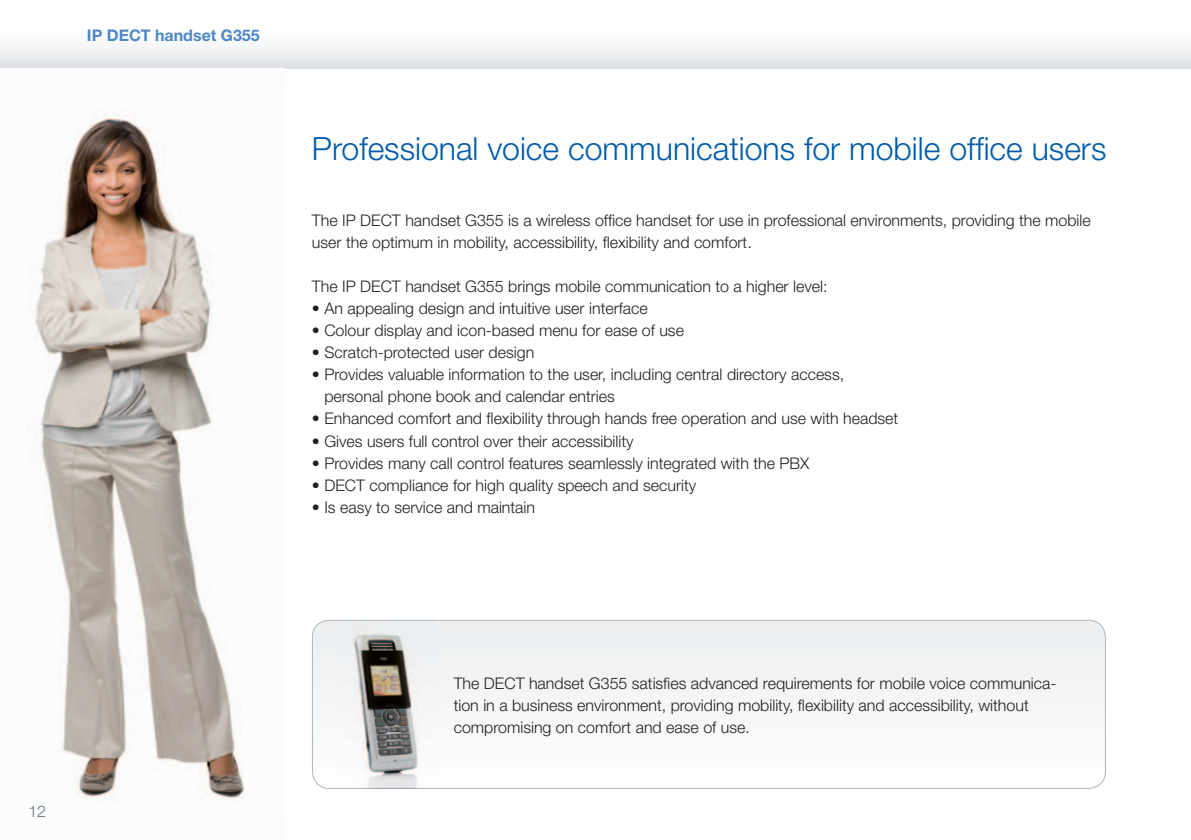
<style>
.page{position:relative;width:1191px;height:840px;background:#fff}
.page>*{position:absolute;margin:0;border:0;box-sizing:border-box;transform-origin:0 0}
.t1{font:300 32px "Helvetica Neue";color:#015aaa}
.t2{font:300 16px/22px "Helvetica Neue";color:#231f20}
.t3{font:700 16px "Helvetica Neue";color:#4d87c6}
.t4{font:300 16px "Helvetica Neue";color:#687379}
</style>
<div class="page">
<div style="left:0;top:26px;width:1191px;height:42px;background:linear-gradient(to bottom,#fff,#e1e4e7)"></div>
<svg style="left:1190px;top:26px;width:1px;height:42px"></svg>
<svg style="left:312px;top:619px;width:794px;height:169px;fill:#f4f6f7"></svg>
<div style="left:0;top:68px;width:285px;height:771px;background:#fbfbfc"></div>
<img style="left:35px;top:115px;width:210px;height:687px">
<img style="left:338px;top:675px;width:99px;height:57px">
<img style="left:338px;top:619px;width:99px;height:56px">
<img style="left:338px;top:732px;width:99px;height:56px">
<p class="t3" style="left:87px;top:29px;width:174px">IP DECT handset G355</p>
<h1 class="t1" style="left:312px;top:137px;width:796px">Professional voice communications for mobile office users</h1>
<p class="t2" style="left:312px;top:211px;width:780px">The IP DECT handset G355 is a wireless office handset for use in professional environments, providing the mobile user the optimum in mobility, accessibility, flexibility and comfort.</p>
<p class="t2" style="left:312px;top:277px;width:517px">The IP DECT handset G355 brings mobile communication to a higher level:</p>
<p class="t2" style="left:312px;top:299px;width:337px">• An appealing design and intuitive user interface</p>
<p class="t2" style="left:312px;top:321px;width:373px">• Colour display and icon-based menu for ease of use</p>
<p class="t2" style="left:312px;top:343px;width:224px">• Scratch-protected user design</p>
<p class="t2" style="left:324px;top:365px;width:521px;text-indent:-12px">• Provides valuable information to the user, including central directory access, personal phone book and calendar entries</p>
<p class="t2" style="left:312px;top:409px;width:588px">• Enhanced comfort and flexibility through hands free operation and use with headset</p>
<p class="t2" style="left:312px;top:431px;width:323px">• Gives users full control over their accessibility</p>
<p class="t2" style="left:312px;top:453px;width:499px">• Provides many call control features seamlessly integrated with the PBX</p>
<p class="t2" style="left:312px;top:475px;width:386px">• DECT compliance for high quality speech and security</p>
<p class="t2" style="left:312px;top:497px;width:225px">• Is easy to service and maintain</p>
<p class="t4" style="left:28px;top:805px;width:19px">12</p>
<p class="t2" style="left:454px;top:673px;width:604px">The DECT handset G355 satisfies advanced requirements for mobile voice communica&shy;tion in a business environment, providing mobility, flexibility and accessibility, without compromising on comfort and ease of use.</p>
</div>
